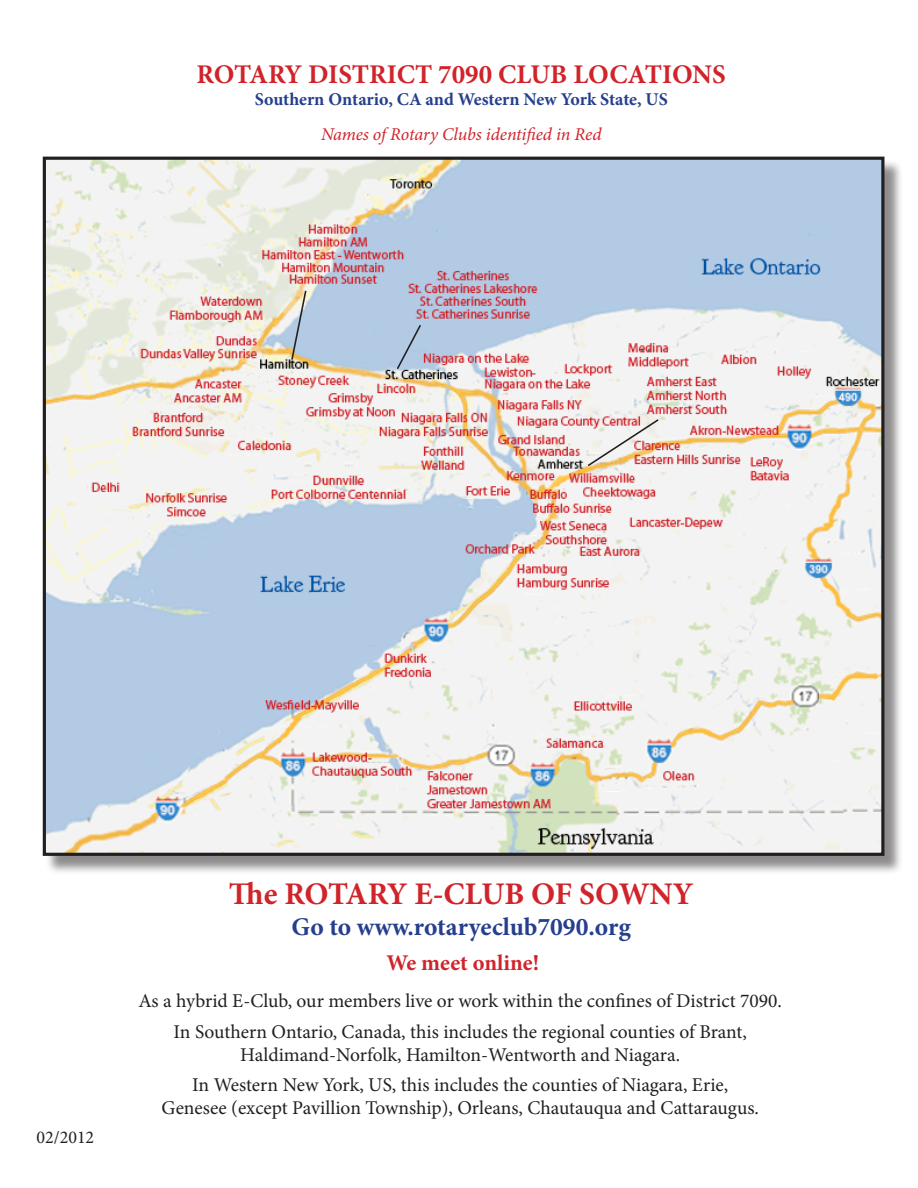
<style>
.page{position:relative;width:918px;height:1188px;background:#fff}
.page>*{position:absolute;margin:0;border:0;box-sizing:border-box;transform-origin:0 0}
.t1{font:700 31.5px "Minion Pro";letter-spacing:-.015em;color:#d1232a}
.t2{font:700 27px "Minion Pro";color:#d1232a}
.t3{font:700 25.5px "Minion Pro";color:#253f8e}
.t4{font:700 22.5px "Minion Pro";color:#d1232a}
.t5{font:19.5px "Minion Pro";color:#231f20}
.t6{font:700 18px "Minion Pro";color:#253f8e}
.t7{font:italic 18px "Minion Pro";letter-spacing:-.01em;color:#d1232a}
.t8{font:18px "Minion Pro";color:#231f20}
</style>
<div class="page">
<div style="left:45px;top:159px;width:858px;height:715px;background:#231f20;opacity:.51"></div>
<img style="left:47px;top:161px;width:833px;height:691px">
<div style="left:43px;top:157px;width:841px;height:699px;border:3px solid #231f20"></div>
<svg style="left:395px;top:323px;width:28px;height:48px"></svg>
<svg style="left:290px;top:289px;width:18px;height:72px"></svg>
<svg style="left:586px;top:418px;width:74px;height:50px"></svg>
<p class="t2" style="left:197px;top:56px;width:531px">ROTARY DISTRICT 7090 CLUB LOCATIONS</p>
<p class="t6" style="left:255px;top:87px;width:415px">Southern Ontario, CA and Western New York State, US</p>
<p class="t7" style="left:321px;top:122px;width:282px">Names of Rotary Clubs identified in Red</p>
<p class="t8" style="left:36px;top:1126px;width:59px">02/2012</p>
<p class="t1" style="left:229px;top:872px;width:466px">The ROTARY E-CLUB OF SOWNY</p>
<p class="t3" style="left:292px;top:909px;width:341px">Go to www.rotaryeclub7090.org</p>
<p class="t4" style="left:387px;top:947px;width:154px">We meet online!</p>
<p class="t5" style="left:138px;top:988px;width:645px">As a hybrid E-Club, our members live or work within the confines of District 7090.</p>
<p class="t5" style="left:174px;top:1018px;width:575px">In Southern Ontario, Canada, this includes the regional counties of Brant,</p>
<p class="t5" style="left:240px;top:1042px;width:441px">Haldimand-Norfolk, Hamilton-Wentworth and Niagara.</p>
<p class="t5" style="left:192px;top:1072px;width:537px">In Western New York, US, this includes the counties of Niagara, Erie,</p>
<p class="t5" style="left:162px;top:1095px;width:599px">Genesee (except Pavillion Township), Orleans, Chautauqua and Cattaraugus.</p>
</div>
